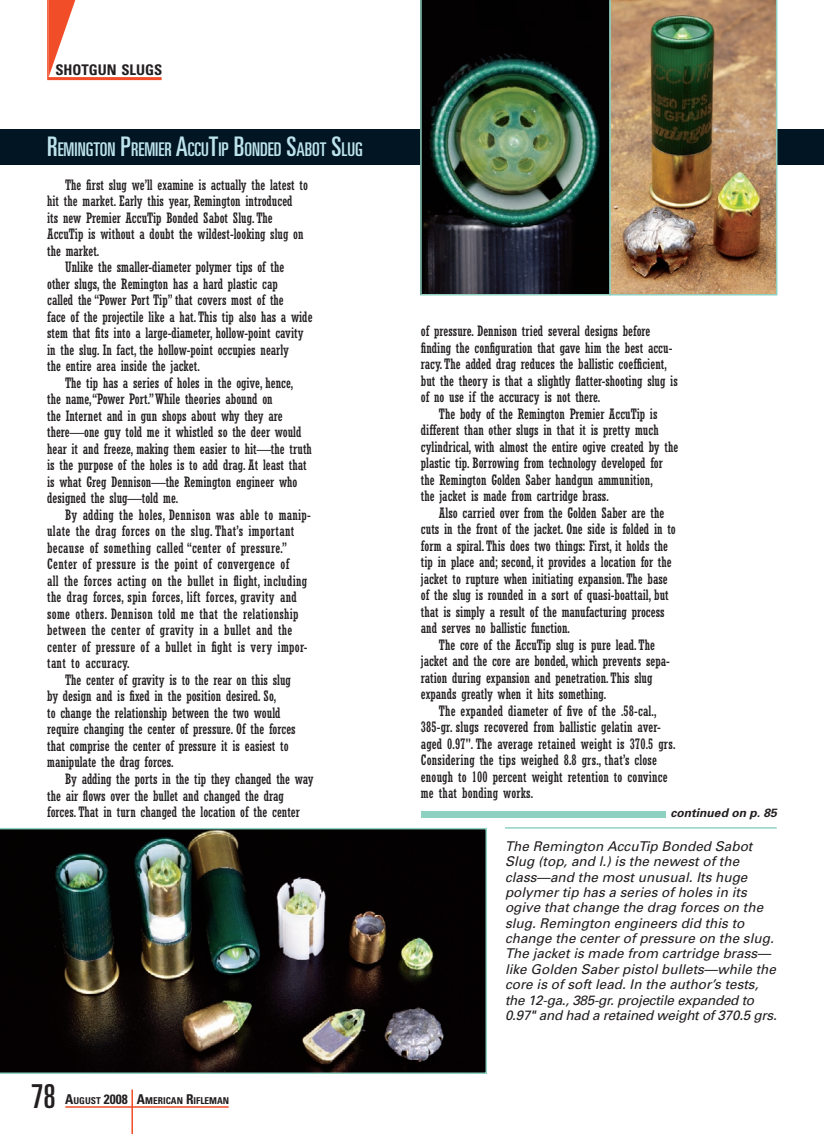
<style>
.page{position:relative;width:824px;height:1134px;background:#fff}
.page>*{position:absolute;margin:0;border:0;box-sizing:border-box;transform-origin:0 0}
.t1{font:ultra-condensed 33px "Univers";color:#231f20}
.t2{font:ultra-condensed 18.9px "Univers";color:#bde4ec}
.t3{font:700 condensed 14.7px "Univers";color:#231f20}
.t4{font:condensed 14.25px/16.5px "Rockwell";color:#231f20}
.t5{font:condensed 14.25px "Rockwell";letter-spacing:.02em;color:#231f20}
.t6{font:italic 13.5px/15.5px "Univers";color:#231f20}
.t7{font:italic 700 12px "Univers";color:#231f20}
.t8{font:700 condensed 9.45px "Univers";color:#231f20}
.s1{font-size:27px}
.s2{font-size:13.5px}
</style>
<div class="page">
<div style="left:0;top:129px;width:824px;height:36px;background:#011622"></div>
<hr style="left:65px;top:1106px;width:164px;height:2px;background:#f04d28">
<hr style="left:131px;top:1090px;width:2px;height:44px;background:#f04d28">
<svg style="left:49px;top:0;width:26px;height:76px"></svg>
<hr style="left:47px;top:0;width:2px;height:77px;background:#f04d28">
<hr style="left:47px;top:77px;width:115px;height:3px;background:#f04d28">
<img style="left:420px;top:0;width:189px;height:296px">
<img style="left:0;top:828px;width:487px;height:246px">
<hr style="left:505px;top:827px;width:271px;height:2px;background:#8fd1c1">
<img style="left:609px;top:0;width:168px;height:296px">
<div style="left:421px;top:811px;width:244px;height:7px;background:#8fd1c1"></div>
<p class="t3" style="left:55px;top:60px;width:108px">SHOTGUN SLUGS</p>
<h2 class="t2" style="left:47px;top:139px;width:317px"><span class="s1">R</span>EMINGTON <span class="s1">P</span>REMIER <span class="s1">A</span>CCU<span class="s1">T</span>IP <span class="s1">B</span>ONDED <span class="s1">S</span>ABOT <span class="s1">S</span>LUG</h2>
<p class="t4" style="left:65px;top:177px;width:244px">The first slug we’ll examine is actually the latest to</p>
<p class="t4" style="left:47px;top:193px;width:247px">hit the market. Early this year, Remington introduced</p>
<p class="t4" style="left:47px;top:210px;width:227px">its new Premier AccuTip Bonded Sabot Slug. The</p>
<p class="t4" style="left:47px;top:226px;width:258px">AccuTip is without a doubt the wildest-looking slug on</p>
<p class="t4" style="left:47px;top:243px;width:54px">the market.</p>
<p class="t4" style="left:65px;top:259px;width:221px">Unlike the smaller-diameter polymer tips of the</p>
<p class="t4" style="left:47px;top:276px;width:232px">other slugs, the Remington has a hard plastic cap</p>
<p class="t4" style="left:47px;top:292px;width:238px">called the “Power Port Tip” that covers most of the</p>
<p class="t4" style="left:47px;top:309px;width:267px">face of the projectile like a hat. This tip also has a wide</p>
<p class="t4" style="left:47px;top:325px;width:258px">stem that fits into a large-diameter, hollow-point cavity</p>
<p class="t4" style="left:47px;top:342px;width:243px">in the slug. In fact, the hollow-point occupies nearly</p>
<p class="t4" style="left:47px;top:358px;width:154px">the entire area inside the jacket.</p>
<p class="t4" style="left:65px;top:375px;width:229px">The tip has a series of holes in the ogive, hence,</p>
<p class="t4" style="left:47px;top:391px;width:227px">the name, “Power Port.” While theories abound on</p>
<p class="t4" style="left:47px;top:408px;width:237px">the Internet and in gun shops about why they are</p>
<p class="t4" style="left:47px;top:424px;width:256px">there—one guy told me it whistled so the deer would</p>
<p class="t4" style="left:47px;top:441px;width:266px">hear it and freeze, making them easier to hit—the truth</p>
<p class="t4" style="left:47px;top:457px;width:261px">is the purpose of the holes is to add drag. At least that</p>
<p class="t4" style="left:47px;top:474px;width:251px">is what Greg Dennison—the Remington engineer who</p>
<p class="t4" style="left:47px;top:490px;width:132px">designed the slug—told me.</p>
<p class="t5" style="left:65px;top:507px;width:247px">By adding the holes, Dennison was able to manip-</p>
<p class="t5" style="left:47px;top:523px;width:249px">ulate the drag forces on the slug. That’s important</p>
<p class="t5" style="left:47px;top:540px;width:241px">because of something called “center of pressure.”</p>
<p class="t5" style="left:47px;top:556px;width:243px">Center of pressure is the point of convergence of</p>
<p class="t5" style="left:47px;top:573px;width:261px">all the forces acting on the bullet in flight, including</p>
<p class="t5" style="left:47px;top:589px;width:251px">the drag forces, spin forces, lift forces, gravity and</p>
<p class="t5" style="left:47px;top:606px;width:253px">some others. Dennison told me that the relationship</p>
<p class="t5" style="left:47px;top:622px;width:247px">between the center of gravity in a bullet and the</p>
<p class="t5" style="left:47px;top:639px;width:262px">center of pressure of a bullet in fight is very impor-</p>
<p class="t5" style="left:47px;top:655px;width:84px">tant to accuracy.</p>
<p class="t4" style="left:65px;top:672px;width:227px">The center of gravity is to the rear on this slug</p>
<p class="t4" style="left:47px;top:688px;width:230px">by design and is fixed in the position desired. So,</p>
<p class="t4" style="left:47px;top:705px;width:235px">to change the relationship between the two would</p>
<p class="t4" style="left:47px;top:721px;width:250px">require changing the center of pressure. Of the forces</p>
<p class="t4" style="left:47px;top:738px;width:243px">that comprise the center of pressure it is easiest to</p>
<p class="t4" style="left:47px;top:754px;width:128px">manipulate the drag forces.</p>
<p class="t4" style="left:65px;top:771px;width:250px">By adding the ports in the tip they changed the way</p>
<p class="t4" style="left:47px;top:787px;width:238px">the air flows over the bullet and changed the drag</p>
<p class="t4" style="left:47px;top:804px;width:254px">forces. That in turn changed the location of the center</p>
<h1 class="t1" style="left:31px;top:1077px;width:26px">78</h1>
<p class="t8" style="left:65px;top:1095px;width:165px"><span class="s2">A</span>UGUST <span class="s2">2008 A</span>MERICAN <span class="s2">R</span>IFLEMAN</p>
<p class="t4" style="left:421px;top:323px;width:258px">of pressure. Dennison tried several designs before finding the configuration that gave him the best accu&shy;racy. The added drag reduces the ballistic coefficient, but the theory is that a slightly flatter-shooting slug is of no use if the accuracy is not there.</p>
<p class="t4" style="left:421px;top:406px;width:259px;text-indent:18px">The body of the Remington Premier AccuTip is different than other slugs in that it is pretty much cylindrical, with almost the entire ogive created by the plastic tip. Borrowing from technology developed for the Remington Golden Saber handgun ammunition,<br>the jacket is made from cartridge brass.</p>
<p class="t4" style="left:421px;top:505px;width:256px;text-indent:18px">Also carried over from the Golden Saber are the cuts in the front of the jacket. One side is folded in to form a spiral. This does two things: First, it holds the tip in place and; second, it provides a location for the jacket to rupture when initiating expansion. The base of the slug is rounded in a sort of quasi-boattail, but that is simply a result of the manufacturing process and serves no ballistic function.</p>
<p class="t4" style="left:421px;top:637px;width:250px;text-indent:18px">The core of the AccuTip slug is pure lead. The jacket and the core are bonded, which prevents sepa&shy;ration during expansion and penetration. This slug expands greatly when it hits something.</p>
<p class="t4" style="left:421px;top:703px;width:256px;text-indent:18px">The expanded diameter of five of the .58-cal., 385-gr. slugs recovered from ballistic gelatin aver&shy;aged 0.97". The average retained weight is 370.5 grs.<br>Considering the tips weighed 8.8 grs., that’s close enough to 100 percent weight retention to convince me that bonding works.</p>
<p class="t7" style="left:670px;top:805px;width:108px">continued on p. 85</p>
<p class="t6" style="left:505px;top:838px;width:273px">The Remington AccuTip Bonded Sabot Slug (top, and l.) is the newest of the class—and the most unusual. Its huge polymer tip has a series of holes in its ogive that change the drag forces on the slug. Remington engineers did this to change the center of pressure on the slug.<br>The jacket is made from cartridge brass— like Golden Saber pistol bullets—while the core is of soft lead. In the author’s tests, the 12-ga., 385-gr. projectile expanded to 0.97" and had a retained weight of 370.5 grs.</p>
</div>
